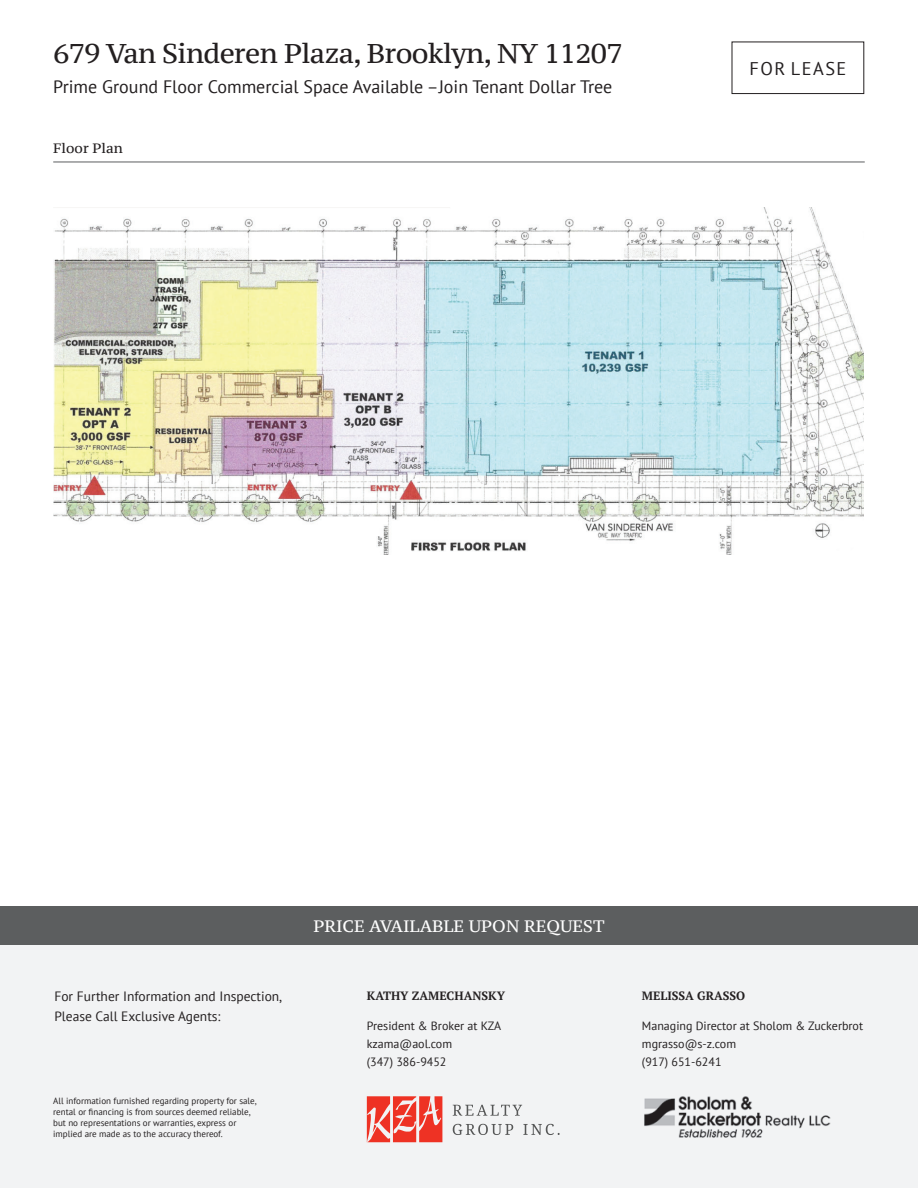
<style>
.page{position:relative;width:918px;height:1188px;background:#fff}
.page>*{position:absolute;margin:0;border:0;box-sizing:border-box;transform-origin:0 0}
.t1{font:27px "PT Serif Caption";letter-spacing:-.025em;color:#231f20}
.t2{font:18.3px "PT Sans";letter-spacing:.08em;color:#231f20}
.t3{font:18px "PT Sans";color:#231f20}
.t4{font:16.5px "PT Serif Caption";color:#fff}
.t5{font:13.5px "PT Sans";color:#231f20}
.t6{font:13.5px "PT Serif Caption";color:#231f20}
.t7{font:12px/18px "PT Sans";color:#231f20}
.t8{font:700 12px "PT Serif";color:#231f20}
.t9{font:9px/10.8px "PT Sans";color:#231f20}
</style>
<div class="page">
<div style="left:732px;top:42px;width:132px;height:52px;border:1px solid #231f20"></div>
<div style="left:0;top:930px;width:918px;height:258px;background:#f2f3f4"></div>
<div style="left:0;top:907px;width:918px;height:38px;background:#5c5e5f"></div>
<svg style="left:367px;top:1096px;width:75px;height:46px"></svg>
<svg style="left:453px;top:1105px;width:69px;height:11px"></svg>
<svg style="left:453px;top:1124px;width:60px;height:11px"></svg>
<svg style="left:523px;top:1124px;width:37px;height:11px"></svg>
<img style="left:644px;top:1096px;width:187px;height:42px">
<hr style="left:53px;top:162px;width:812px;height:1px;background:#5c5e5f">
<img style="left:53px;top:207px;width:811px;height:348px">
<h1 class="t1" style="left:53px;top:36px;width:571px">679 Van Sinderen Plaza, Brooklyn, NY 11207</h1>
<h3 class="t3" style="left:53px;top:75px;width:561px">Prime Ground Floor Commercial Space Available –Join Tenant Dollar Tree</h3>
<h3 class="t6" style="left:53px;top:139px;width:71px">Floor Plan</h3>
<h2 class="t2" style="left:749px;top:56px;width:98px">FOR LEASE</h2>
<h3 class="t4" style="left:313px;top:916px;width:293px">PRICE AVAILABLE UPON REQUEST</h3>
<h3 class="t5" style="left:54px;top:988px;width:229px">For Further Information and Inspection,</h3>
<h3 class="t8" style="left:367px;top:988px;width:140px">KATHY ZAMECHANSKY</h3>
<h3 class="t8" style="left:642px;top:988px;width:105px">MELISSA GRASSO</h3>
<h3 class="t5" style="left:54px;top:1007px;width:168px">Please Call Exclusive Agents:</h3>
<h3 class="t7" style="left:367px;top:1017px;width:136px">President &amp; Broker at KZA kzama@aol.com<br>(347) 386-9452</h3>
<h3 class="t7" style="left:642px;top:1017px;width:223px">Managing Director at Sholom &amp; Zuckerbrot mgrasso@s-z.com<br>(917) 651-6241</h3>
<p class="t9" style="left:53px;top:1096px;width:205px">All information furnished regarding property for sale, rental or financing is from sources deemed reliable, but no representations or warranties, express or implied are made as to the accuracy thereof.</p>
</div>
